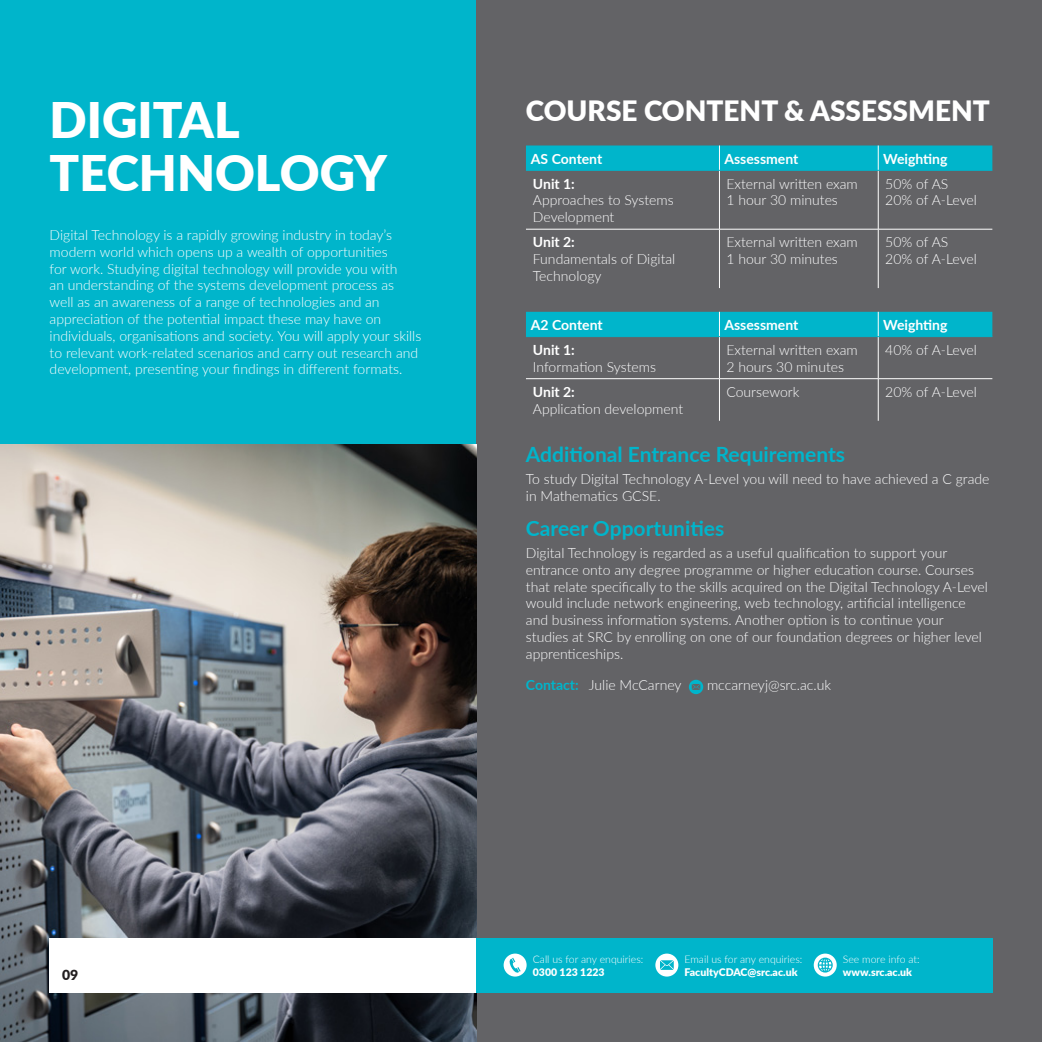
<style>
.page{position:relative;width:1042px;height:1042px;background:#fff}
.page>*{position:absolute;margin:0;border:0;box-sizing:border-box;transform-origin:0 0}
.t1{font:900 49px "Lato";color:#fff}
.t2{font:900 28px "Lato";color:#fff}
.t3{font:700 21px "Lato";color:#00b5cb}
.t4{font:300 14px/16.8px "Lato";color:#fff}
.t5{font:700 14px "Lato";color:#fff}
.t6{font:900 14px "Lato";color:#231f20}
.t7{font:300 10.5px "Lato";color:#fff}
.t8{font:900 10.5px "Lato";color:#fff}
.s1{font-weight:700;color:#00b5cb}
</style>
<div class="page">
<div style="left:0;top:0;width:476px;height:1042px;background:#00b5cb"></div>
<div style="left:476px;top:0;width:566px;height:1042px;background:#636366"></div>
<img style="left:0;top:444px;width:476px;height:598px">
<div style="left:526px;top:145px;width:466px;height:25px;background:#00b5cb"></div>
<hr style="left:719px;top:170px;width:1px;height:59px;background:#fff">
<hr style="left:878px;top:170px;width:1px;height:59px;background:#fff">
<hr style="left:526px;top:229px;width:193px;height:1px;background:#fff">
<hr style="left:719px;top:229px;width:159px;height:1px;background:#fff">
<hr style="left:719px;top:229px;width:1px;height:59px;background:#fff">
<hr style="left:878px;top:229px;width:114px;height:1px;background:#fff">
<hr style="left:878px;top:229px;width:1px;height:59px;background:#fff">
<hr style="left:526px;top:170px;width:193px;height:1px;background:#00b5cb">
<hr style="left:719px;top:170px;width:159px;height:1px;background:#00b5cb">
<hr style="left:878px;top:170px;width:114px;height:1px;background:#00b5cb">
<div style="left:526px;top:312px;width:466px;height:24px;background:#00b5cb"></div>
<hr style="left:719px;top:337px;width:1px;height:41px;background:#fff">
<hr style="left:878px;top:337px;width:1px;height:41px;background:#fff">
<hr style="left:526px;top:378px;width:193px;height:1px;background:#fff">
<hr style="left:719px;top:378px;width:159px;height:1px;background:#fff">
<hr style="left:719px;top:379px;width:1px;height:42px;background:#fff">
<hr style="left:878px;top:378px;width:114px;height:1px;background:#fff">
<hr style="left:878px;top:379px;width:1px;height:42px;background:#fff">
<hr style="left:526px;top:336px;width:193px;height:1px;background:#00b5cb">
<hr style="left:719px;top:336px;width:159px;height:1px;background:#00b5cb">
<hr style="left:878px;top:336px;width:114px;height:1px;background:#00b5cb">
<svg style="left:689px;top:680px;width:14px;height:14px"></svg>
<div style="left:476px;top:938px;width:516px;height:54px;background:#00b5cb"></div>
<div style="left:50px;top:938px;width:426px;height:54px;background:#fff"></div>
<svg style="left:814px;top:953px;width:23px;height:23px"></svg>
<svg style="left:504px;top:953px;width:22px;height:23px"></svg>
<svg style="left:655px;top:953px;width:23px;height:23px"></svg>
<p class="t1" style="left:50px;top:83px;width:192px">DIGITAL</p>
<p class="t2" style="left:526px;top:90px;width:465px">COURSE CONTENT &amp; ASSESSMENT</p>
<p class="t1" style="left:50px;top:136px;width:339px">TECHNOLOGY</p>
<p class="t4" style="left:50px;top:226px;width:373px">Digital Technology is a rapidly growing industry in today’s modern world which opens up a wealth of opportunities<br>for work. Studying digital technology will provide you with<br>an understanding of the systems development process as well as an awareness of a range of technologies and an appreciation of the potential impact these may have on individuals, organisations and society. You will apply your skills to relevant work-related scenarios and carry out research and development, presenting your findings in different formats.</p>
<p class="t5" style="left:531px;top:148px;width:73px">AS Content</p>
<p class="t5" style="left:724px;top:148px;width:76px">Assessment</p>
<p class="t5" style="left:883px;top:148px;width:66px">Weighting</p>
<p class="t5" style="left:533px;top:173px;width:43px">Unit 1:</p>
<p class="t4" style="left:533px;top:191px;width:142px">Approaches to Systems<br>Development</p>
<p class="t4" style="left:726px;top:175px;width:133px">External written exam</p>
<p class="t4" style="left:726px;top:191px;width:113px">1 hour 30 minutes</p>
<p class="t4" style="left:885px;top:175px;width:65px">50% of AS</p>
<p class="t4" style="left:885px;top:191px;width:93px">20% of A-Level</p>
<p class="t5" style="left:533px;top:232px;width:43px">Unit 2:</p>
<p class="t4" style="left:533px;top:250px;width:144px">Fundamentals of Digital<br>Technology</p>
<p class="t4" style="left:726px;top:233px;width:133px">External written exam</p>
<p class="t4" style="left:726px;top:250px;width:113px">1 hour 30 minutes</p>
<p class="t4" style="left:885px;top:233px;width:65px">50% of AS</p>
<p class="t4" style="left:885px;top:250px;width:93px">20% of A-Level</p>
<p class="t5" style="left:531px;top:314px;width:73px">A2 Content</p>
<p class="t5" style="left:724px;top:314px;width:76px">Assessment</p>
<p class="t5" style="left:883px;top:314px;width:66px">Weighting</p>
<p class="t5" style="left:533px;top:339px;width:43px">Unit 1:</p>
<p class="t4" style="left:533px;top:358px;width:125px">Information Systems</p>
<p class="t4" style="left:726px;top:341px;width:133px">External written exam</p>
<p class="t4" style="left:726px;top:358px;width:119px">2 hours 30 minutes</p>
<p class="t4" style="left:885px;top:341px;width:93px">40% of A-Level</p>
<p class="t5" style="left:533px;top:381px;width:43px">Unit 2:</p>
<p class="t4" style="left:533px;top:400px;width:152px">Application development</p>
<p class="t4" style="left:726px;top:383px;width:74px">Coursework</p>
<p class="t4" style="left:885px;top:383px;width:93px">20% of A-Level</p>
<p class="t6" style="left:62px;top:964px;width:18px">09</p>
<p class="t3" style="left:526px;top:439px;width:321px">Additional Entrance Requirements</p>
<p class="t4" style="left:526px;top:470px;width:465px">To study Digital Technology A-Level you will need to have achieved a C grade in Mathematics GCSE.</p>
<p class="t3" style="left:526px;top:513px;width:200px">Career Opportunities</p>
<p class="t4" style="left:526px;top:544px;width:463px">Digital Technology is regarded as a useful qualification to support your entrance onto any degree programme or higher education course. Courses that relate specifically to the skills acquired on the Digital Technology A-Level would include network engineering, web technology, artificial intelligence and business information systems. Another option is to continue your studies at SRC by enrolling on one of our foundation degrees or higher level apprenticeships.</p>
<p class="t4" style="left:526px;top:676px;width:157px"><span class="s1">Contact:</span> Julie McCarney</p>
<p class="t4" style="left:707px;top:676px;width:126px">mccarneyj@src.ac.uk</p>
<p class="t7" style="left:533px;top:952px;width:112px">Call us for any enquiries:</p>
<p class="t8" style="left:533px;top:964px;width:73px">0300 123 1223</p>
<p class="t7" style="left:684px;top:952px;width:119px">Email us for any enquiries:</p>
<p class="t8" style="left:684px;top:964px;width:114px">FacultyCDAC@src.ac.uk</p>
<p class="t7" style="left:843px;top:952px;width:78px">See more info at:</p>
<p class="t8" style="left:843px;top:964px;width:71px">www.src.ac.uk</p>
</div>
